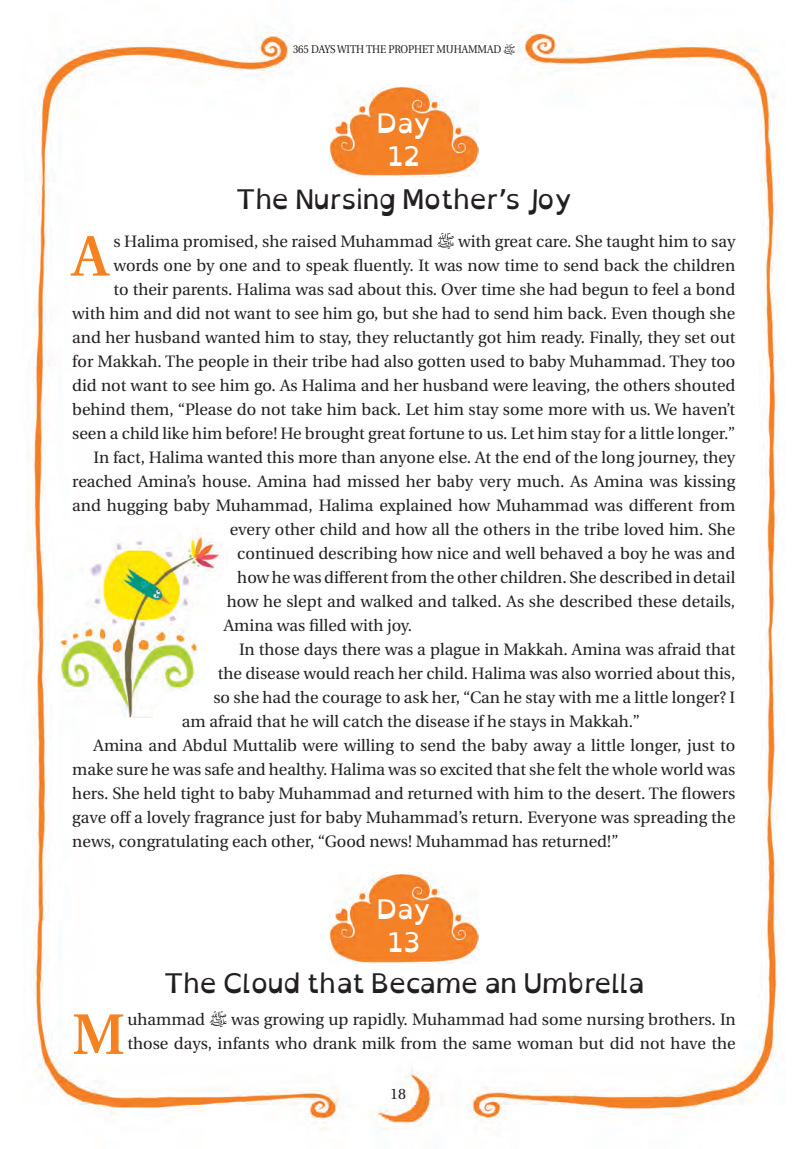
<style>
.page{position:relative;width:808px;height:1149px;background:#fff}
.page>*{position:absolute;margin:0;border:0;box-sizing:border-box;transform-origin:0 0}
.t1{font:600 57px "Utopia";color:#f58220}
.t2{font:27px "Open Dyslexic";letter-spacing:-.025em;color:#231f20}
.t3{font:27px/33px "Open Dyslexic";color:#fff;text-align:center}
.t4{font:16.5px "Utopia";color:#231f20}
.t5{font:15px "Utopia";color:#231f20}
.t6{font:11.25px "Utopia";letter-spacing:-.01em;color:#231f20;scale:.9 1}
</style>
<div class="page">
<img style="left:28px;top:26px;width:752px;height:1104px">
<svg style="left:503px;top:44px;width:12px;height:11px"></svg>
<svg style="left:437px;top:233px;width:17px;height:16px"></svg>
<img style="left:329px;top:85px;width:149px;height:91px">
<img style="left:330px;top:872px;width:148px;height:90px">
<svg style="left:209px;top:1010px;width:18px;height:16px"></svg>
<img style="left:60px;top:526px;width:177px;height:191px">
<p class="t6" style="left:293px;top:43px;width:233px">365 DAYS WITH THE PROPHET MUHAMMAD</p>
<h2 class="t3" style="left:377px;top:107px;width:56px">Day<br>12</h2>
<h2 class="t2" style="left:236px;top:184px;width:338px">The Nursing Mother’s Joy</h2>
<p class="t4" style="left:113px;top:232px;width:321px">s Halima promised, she raised Muhammad</p>
<p class="t4" style="left:458px;top:232px;width:279px">with great care. She taught him to say</p>
<p class="t4" style="left:113px;top:256px;width:623px">words one by one and to speak fluently. It was now time to send back the children</p>
<p class="t4" style="left:113px;top:280px;width:623px">to their parents. Halima was sad about this. Over time she had begun to feel a bond</p>
<p class="t4" style="left:72px;top:304px;width:664px">with him and did not want to see him go, but she had to send him back. Even though she</p>
<p class="t4" style="left:72px;top:328px;width:665px">and her husband wanted him to stay, they reluctantly got him ready. Finally, they set out</p>
<p class="t4" style="left:72px;top:352px;width:665px">for Makkah. The people in their tribe had also gotten used to baby Muhammad. They too</p>
<p class="t4" style="left:72px;top:376px;width:665px">did not want to see him go. As Halima and her husband were leaving, the others shouted</p>
<p class="t4" style="left:72px;top:400px;width:664px">behind them, “Please do not take him back. Let him stay some more with us. We haven’t</p>
<p class="t4" style="left:72px;top:424px;width:665px">seen a child like him before! He brought great fortune to us. Let him stay for a little longer.”</p>
<p class="t4" style="left:94px;top:448px;width:643px">In fact, Halima wanted this more than anyone else. At the end of the long journey, they</p>
<p class="t4" style="left:72px;top:472px;width:664px">reached Amina’s house. Amina had missed her baby very much. As Amina was kissing</p>
<p class="t4" style="left:72px;top:496px;width:665px">and hugging baby Muhammad, Halima explained how Muhammad was different from</p>
<p class="t4" style="left:230px;top:520px;width:507px">every other child and how all the others in the tribe loved him. She</p>
<p class="t4" style="left:237px;top:544px;width:500px">continued describing how nice and well behaved a boy he was and</p>
<p class="t4" style="left:237px;top:568px;width:499px">how he was different from the other children. She described in detail</p>
<p class="t4" style="left:227px;top:592px;width:510px">how he slept and walked and talked. As she described these details,</p>
<p class="t4" style="left:224px;top:616px;width:190px">Amina was filled with joy.</p>
<p class="t4" style="left:239px;top:640px;width:498px">In those days there was a plague in Makkah. Amina was afraid that</p>
<p class="t4" style="left:218px;top:664px;width:519px">the disease would reach her child. Halima was also worried about this,</p>
<p class="t4" style="left:213px;top:688px;width:523px">so she had the courage to ask her, “Can he stay with me a little longer? I</p>
<p class="t4" style="left:182px;top:712px;width:460px">am afraid that he will catch the disease if he stays in Makkah.”</p>
<p class="t4" style="left:94px;top:736px;width:643px">Amina and Abdul Muttalib were willing to send the baby away a little longer, just to</p>
<p class="t4" style="left:72px;top:760px;width:664px">make sure he was safe and healthy. Halima was so excited that she felt the whole world was</p>
<p class="t4" style="left:72px;top:784px;width:665px">hers. She held tight to baby Muhammad and returned with him to the desert. The flowers</p>
<p class="t4" style="left:72px;top:808px;width:665px">gave off a lovely fragrance just for baby Muhammad’s return. Everyone was spreading the</p>
<p class="t4" style="left:72px;top:832px;width:548px">news, congratulating each other, “Good news! Muhammad has returned!”</p>
<h1 class="t1" style="left:72px;top:224px;width:38px">A</h1>
<h2 class="t3" style="left:377px;top:892px;width:56px">Day<br>13</h2>
<h2 class="t2" style="left:163px;top:967px;width:483px">The Cloud that Became an Umbrella</h2>
<p class="t4" style="left:128px;top:1009px;width:79px">uhammad</p>
<p class="t4" style="left:231px;top:1009px;width:506px">was growing up rapidly. Muhammad had some nursing brothers. In</p>
<h1 class="t1" style="left:72px;top:1002px;width:54px">M</h1>
<p class="t4" style="left:128px;top:1033px;width:610px">those days, infants who drank milk from the same woman but did not have the</p>
<p class="t5" style="left:390px;top:1085px;width:17px">18</p>
</div>
